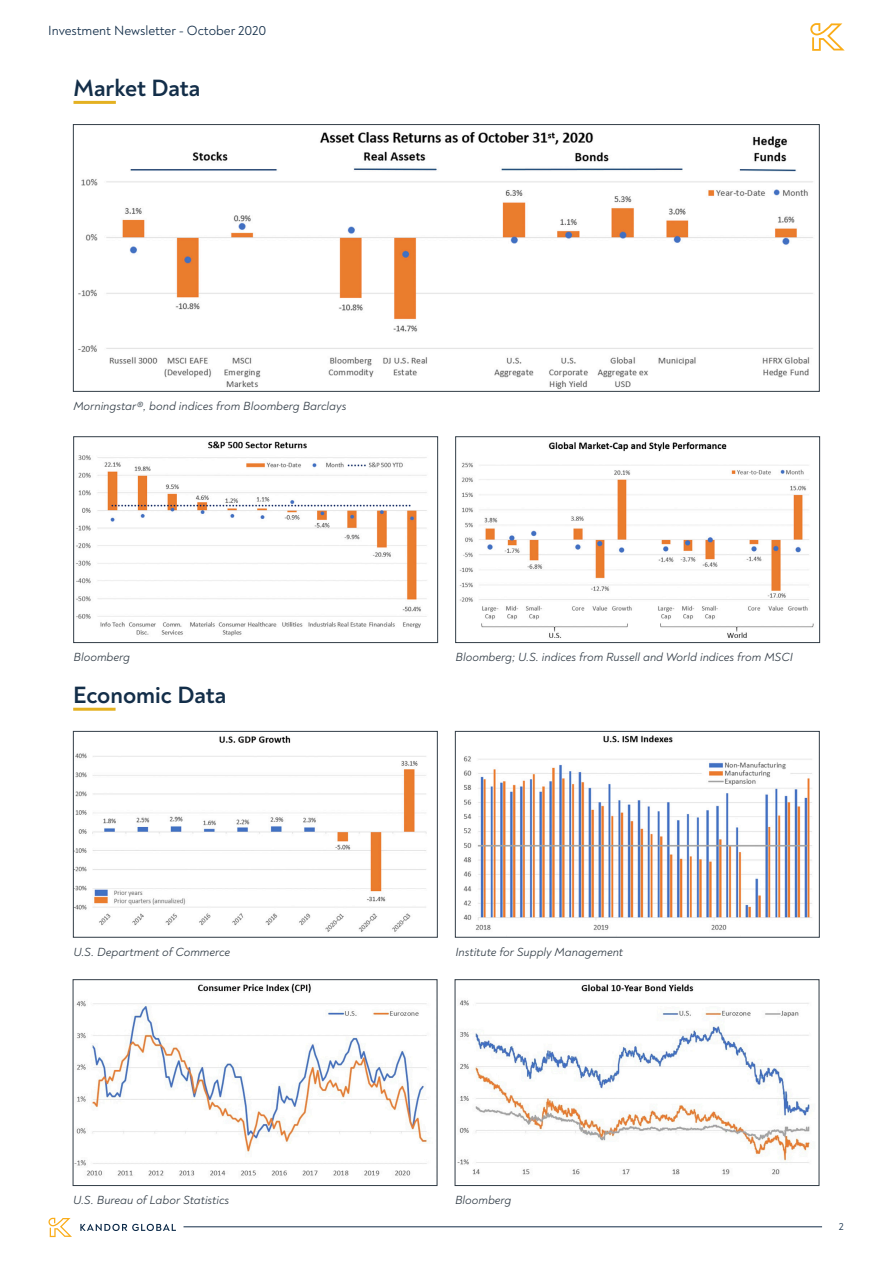
<style>
.page{position:relative;width:893px;height:1263px;background:#fff}
.page>*{position:absolute;margin:0;border:0;box-sizing:border-box;transform-origin:0 0}
.t1{font:700 24px "Noah";color:#132e49}
.t2{font:13.5px "Noah";color:#132e49}
.t3{font:italic 12px "Noah";color:#323d47}
.t4{font:10.5px "Noah";color:#132e49}
</style>
<div class="page">
<hr style="left:184px;top:1226px;width:638px;height:1px;background:#132e49">
<svg style="left:810px;top:23px;width:35px;height:28px"></svg>
<svg style="left:80px;top:1224px;width:96px;height:7px"></svg>
<svg style="left:48px;top:1218px;width:24px;height:19px"></svg>
<img style="left:76px;top:441px;width:351px;height:195px">
<div style="left:73px;top:437px;width:365px;height:206px;border:1px solid #323d47"></div>
<img style="left:75px;top:735px;width:352px;height:197px">
<div style="left:73px;top:731px;width:364px;height:206px;border:1px solid #323d47"></div>
<img style="left:75px;top:983px;width:353px;height:193px">
<div style="left:73px;top:979px;width:364px;height:207px;border:1px solid #323d47"></div>
<img style="left:459px;top:442px;width:355px;height:196px">
<div style="left:455px;top:437px;width:365px;height:206px;border:1px solid #323d47"></div>
<img style="left:463px;top:735px;width:349px;height:195px">
<div style="left:455px;top:731px;width:364px;height:206px;border:1px solid #323d47"></div>
<img style="left:457px;top:984px;width:355px;height:191px">
<div style="left:455px;top:979px;width:364px;height:207px;border:1px solid #323d47"></div>
<hr style="left:74px;top:101px;width:42px;height:3px;background:#e4b121">
<hr style="left:73px;top:708px;width:43px;height:3px;background:#e4b121">
<img style="left:78px;top:132px;width:735px;height:257px">
<div style="left:73px;top:124px;width:746px;height:267px;border:1px solid #323d47"></div>
<p class="t2" style="left:48px;top:23px;width:220px">Investment Newsletter - October 2020</p>
<p class="t1" style="left:74px;top:73px;width:129px">Market Data</p>
<p class="t3" style="left:73px;top:398px;width:275px">Morningstar®, bond indices from Bloomberg Barclays</p>
<p class="t3" style="left:74px;top:649px;width:58px">Bloomberg</p>
<p class="t1" style="left:73px;top:680px;width:155px">Economic Data</p>
<p class="t3" style="left:73px;top:944px;width:158px">U.S. Department of Commerce</p>
<p class="t3" style="left:73px;top:1192px;width:158px">U.S. Bureau of Labor Statistics</p>
<p class="t3" style="left:456px;top:649px;width:339px">Bloomberg; U.S. indices from Russell and World indices from MSCI</p>
<p class="t3" style="left:455px;top:944px;width:169px">Institute for Supply Management</p>
<p class="t3" style="left:455px;top:1192px;width:58px">Bloomberg</p>
<p class="t4" style="left:839px;top:1220px;width:6px">2</p>
</div>
